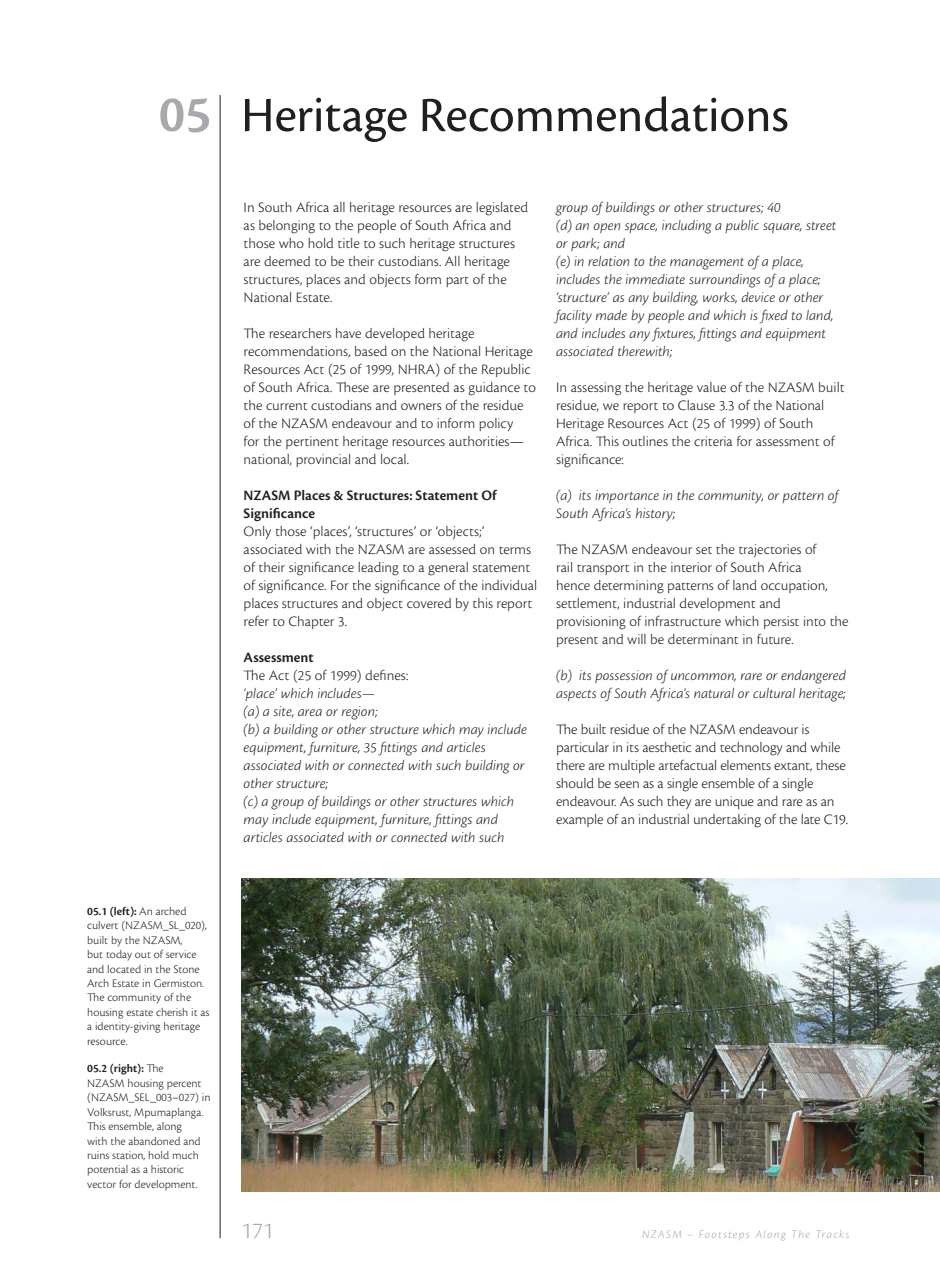
<style>
.page{position:relative;width:940px;height:1279px;background:#fff}
.page>*{position:absolute;margin:0;border:0;box-sizing:border-box;transform-origin:0 0}
.t1{font:51px "Cronos Pro";color:#231f20}
.t2{font:24px "Cronos Pro Lt Capt";color:#a8a9ad}
.t3{font:15px/18px "Cronos Pro Lt Capt";color:#231f20}
.t4{font:15px/18px "Cronos Pro Lt Capt It";letter-spacing:-.005em;color:#231f20}
.t5{font:600 15px/18px "Cronos Pro";color:#231f20}
.t6{font:12px/14.4px "Cronos Pro Lt Capt";color:#231f20}
.t7{font:600 12px "Cronos Pro";letter-spacing:.005em;color:#231f20}
.t8{font:12px "Cronos Pro Lt Capt It";letter-spacing:.095em;color:#a8a9ad}
.s1{font-weight:600;font-size:54px;color:#a8a9ad}
.s2{font-family:"Cronos Pro Lt Capt";font-weight:400}
</style>
<div class="page">
<hr style="left:220px;top:95px;width:1px;height:1143px;background:#231f20">
<img style="left:241px;top:878px;width:698px;height:313px">
<h1 class="t1" style="left:159px;top:86px;width:631px"><span class="s1">05</span> Heritage Recommendations</h1>
<p class="t7" style="left:87px;top:904px;width:101px">05.1 (left): <span class="s2">An arched</span></p>
<p class="t6" style="left:87px;top:918px;width:124px">culvert (NZASM_SL_020), built by the NZASM,<br>but today out of service and located in the Stone<br>Arch Estate in Germiston.<br>The community of the housing estate cherish it as a identity-giving heritage resource.</p>
<p class="t7" style="left:87px;top:1062px;width:78px">05.2 (right): <span class="s2">The</span></p>
<p class="t6" style="left:87px;top:1076px;width:125px">NZASM housing percent (NZASM_SEL_003–027) in<br>Volksrust, Mpumaplanga.<br>This ensemble, along<br>with the abandoned and ruins station, hold much potential as a historic vector for development.</p>
<p class="t3" style="left:243px;top:198px;width:286px">In South Africa all heritage resources are legislated as belonging to the people of South Africa and those who hold title to such heritage structures are deemed to be their custodians. All heritage structures, places and objects form part of the National Estate.</p>
<p class="t3" style="left:243px;top:324px;width:294px">The researchers have developed heritage recommendations, based on the National Heritage Resources Act (25 of 1999, NHRA) of the Republic of South Africa. These are presented as guidance to the current custodians and owners of the residue of the NZASM endeavour and to inform policy<br>for the pertinent heritage resources authorities— national, provincial and local.</p>
<p class="t5" style="left:243px;top:486px;width:254px">NZASM Places &amp; Structures: Statement Of<br>Significance</p>
<p class="t3" style="left:243px;top:522px;width:295px">Only those ‘places’, ‘structures’ or ‘objects;’ associated with the NZASM are assessed on terms of their significance leading to a general statement of significance. For the significance of the individual places structures and object covered by this report refer to Chapter 3.</p>
<p class="t5" style="left:243px;top:648px;width:72px">Assessment</p>
<p class="t3" style="left:243px;top:666px;width:166px">The Act (25 of 1999) defines:</p>
<p class="t4" style="left:243px;top:684px;width:285px">‘place’ which includes—<br>(a) a site, area or region;<br>(b) a building or other structure which may include equipment, furniture, 35 fittings and articles associated with or connected with such building or other structure;<br>(c) a group of buildings or other structures which may include equipment, furniture, fittings and articles associated with or connected with such</p>
<p class="t4" style="left:556px;top:198px;width:282px">group of buildings or other structures; 40<br>(d) an open space, including a public square, street or park; and<br>(e) in relation to the management of a place, includes the immediate surroundings of a place; ‘structure’ as any building, works, device or other facility made by people and which is fixed to land, and includes any fixtures, fittings and equipment associated therewith;</p>
<p class="t3" style="left:556px;top:378px;width:290px">In assessing the heritage value of the NZASM built residue, we report to Clause 3.3 of the National Heritage Resources Act (25 of 1999) of South Africa. This outlines the criteria for assessment of significance:</p>
<p class="t4" style="left:556px;top:486px;width:283px">(a) its importance in the community, or pattern of<br>South Africa’s history;</p>
<p class="t3" style="left:556px;top:540px;width:294px">The NZASM endeavour set the trajectories of<br>rail transport in the interior of South Africa<br>hence determining patterns of land occupation, settlement, industrial development and provisioning of infrastructure which persist into the present and will be determinant in future.</p>
<p class="t4" style="left:556px;top:666px;width:291px">(b) its possession of uncommon, rare or endangered aspects of South Africa’s natural or cultural heritage;</p>
<p class="t3" style="left:556px;top:720px;width:293px">The built residue of the NZASM endeavour is particular in its aesthetic and technology and while there are multiple artefactual elements extant, these should be seen as a single ensemble of a single endeavour. As such they are unique and rare as an example of an industrial undertaking of the late C19.</p>
<h2 class="t2" style="left:241px;top:1217px;width:34px">171</h2>
<p class="t8" style="left:642px;top:1227px;width:209px">NZASM – Footsteps Along The Tracks</p>
</div>
